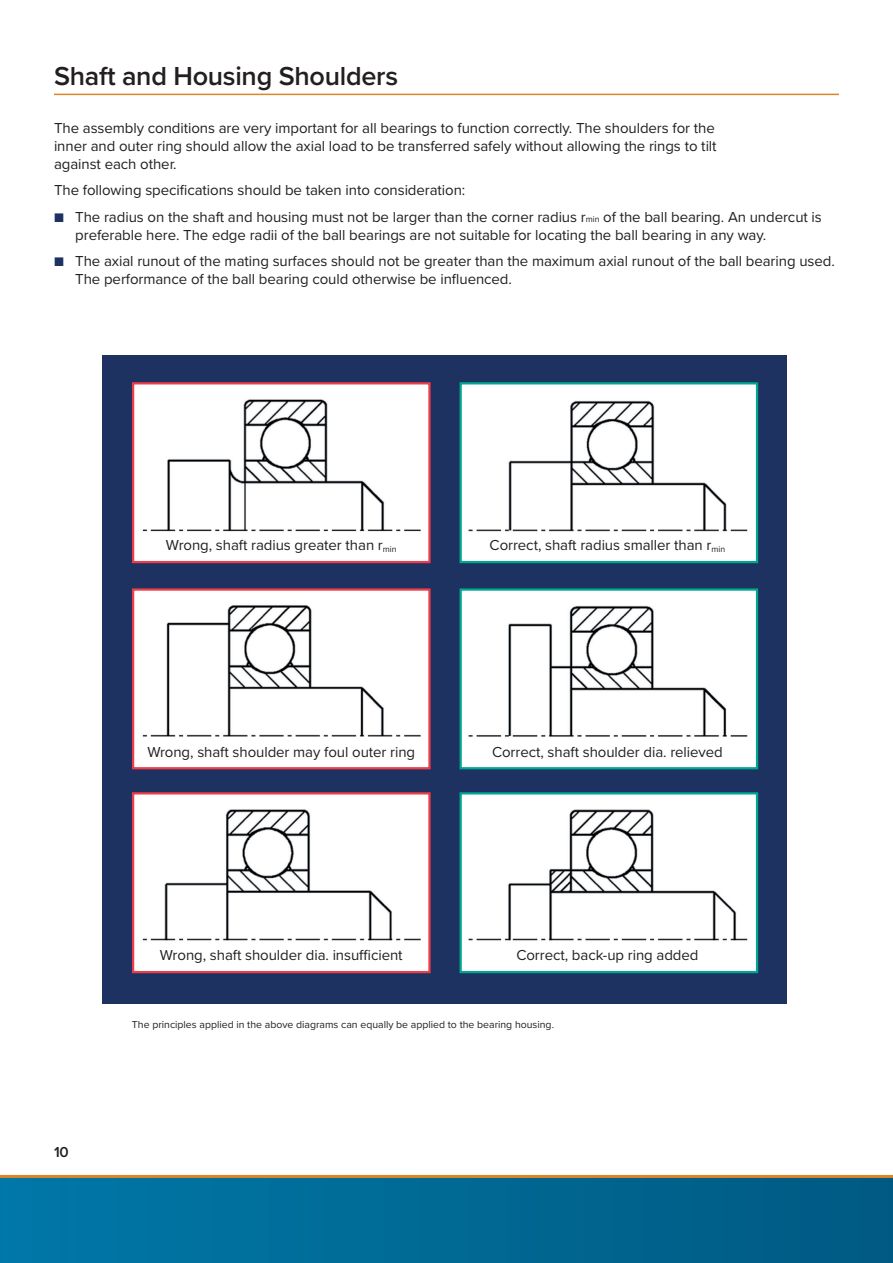
<style>
.page{position:relative;width:893px;height:1263px;background:#fff}
.page>*{position:absolute;margin:0;border:0;box-sizing:border-box;transform-origin:0 0}
.t1{font:600 27px "Proxima Nova";letter-spacing:-.01em;color:#231f20}
.t2{font:15px/18px "Proxima Nova";letter-spacing:-.005em;color:#231f20}
.t3{font:600 15px "Proxima Nova";color:#231f20}
.t4{font:10.5px "Proxima Nova";color:#231f20}
.s1{color:#1e3262}
.s2{font-size:8.7px}
</style>
<div class="page">
<div style="left:102px;top:355px;width:685px;height:648px;background:#1e3262"></div>
<div style="left:0;top:1178px;width:893px;height:85px;background:linear-gradient(to right,#0078a8,#005a82)"></div>
<hr style="left:0;top:1175px;width:893px;height:3px;background:#df8624">
<div style="left:459px;top:792px;width:299px;height:181px;background:#fff;border:2px solid #00a78e"></div>
<div style="left:459px;top:382px;width:299px;height:181px;background:#fff;border:2px solid #00a78e"></div>
<img style="left:468px;top:400px;width:280px;height:132px">
<div style="left:459px;top:588px;width:299px;height:181px;background:#fff;border:2px solid #00a78e"></div>
<img style="left:468px;top:605px;width:280px;height:132px">
<img style="left:468px;top:809px;width:280px;height:132px">
<div style="left:132px;top:792px;width:299px;height:181px;background:#fff;border:2px solid #ee3d49"></div>
<img style="left:142px;top:809px;width:279px;height:132px">
<div style="left:132px;top:588px;width:299px;height:181px;background:#fff;border:2px solid #ee3d49"></div>
<img style="left:142px;top:605px;width:279px;height:132px">
<div style="left:132px;top:382px;width:299px;height:181px;background:#fff;border:2px solid #ee3d49"></div>
<img style="left:142px;top:399px;width:279px;height:133px">
<hr style="left:54px;top:94px;width:785px;height:1px;background:#df8624">
<p class="t1" style="left:54px;top:56px;width:346px">Shaft and Housing Shoulders</p>
<p class="t2" style="left:54px;top:118px;width:664px;text-align:justify">The assembly conditions are very important for all bearings to function correctly. The shoulders for the inner and outer ring should allow the axial load to be transferred safely without allowing the rings to tilt against each other.</p>
<p class="t2" style="left:54px;top:181px;width:413px">The following specifications should be taken into consideration:</p>
<p class="t2" style="left:75px;top:207px;width:748px;text-indent:-21px"><span class="s1">■</span> The radius on the shaft and housing must not be larger than the corner radius r<span class="s2">min</span> of the ball bearing. An undercut is preferable here. The edge radii of the ball bearings are not suitable for locating the ball bearing in any way.</p>
<p class="t2" style="left:75px;top:252px;width:761px;text-indent:-21px"><span class="s1">■</span> The axial runout of the mating surfaces should not be greater than the maximum axial runout of the ball bearing used.<br>The performance of the ball bearing could otherwise be influenced.</p>
<p class="t2" style="left:166px;top:536px;width:232px">Wrong, shaft radius greater than r<sub>min</sub></p>
<p class="t2" style="left:490px;top:536px;width:237px">Correct, shaft radius smaller than r<sub>min</sub></p>
<p class="t2" style="left:147px;top:742px;width:269px">Wrong, shaft shoulder may foul outer ring</p>
<p class="t2" style="left:160px;top:945px;width:244px">Wrong, shaft shoulder dia. insufficient</p>
<p class="t2" style="left:492px;top:742px;width:232px">Correct, shaft shoulder dia. relieved</p>
<p class="t2" style="left:516px;top:945px;width:184px">Correct, back-up ring added</p>
<p class="t3" style="left:54px;top:1141px;width:16px">10</p>
<p class="t4" style="left:132px;top:1017px;width:424px">The principles applied in the above diagrams can equally be applied to the bearing housing.</p>
</div>
